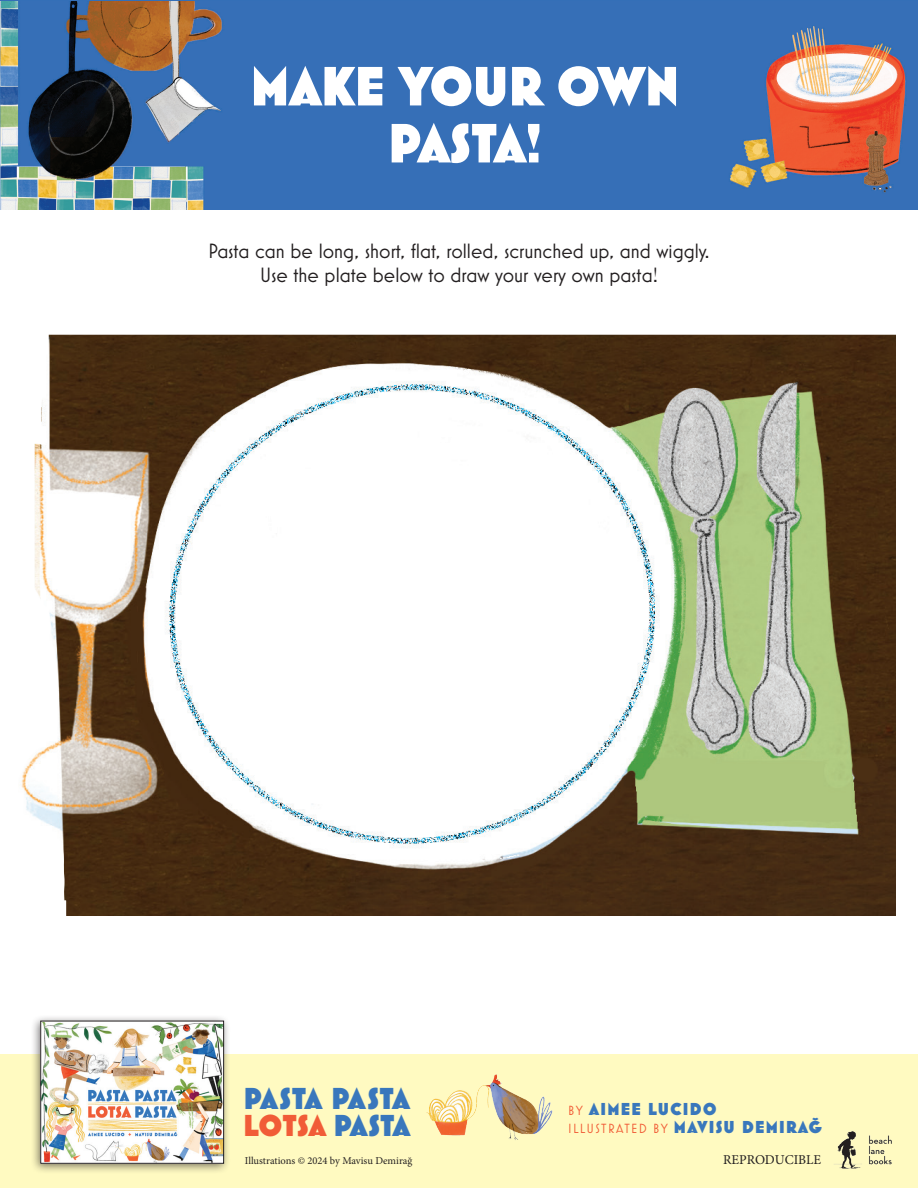
<style>
.page{position:relative;width:918px;height:1188px;background:#fff}
.page>*{position:absolute;margin:0;border:0;box-sizing:border-box;transform-origin:0 0}
.t1{font:800 56.25px/57px "Mostra Nuova";color:#fff;text-align:center}
.t2{font:800 30.75px/26.5px "Mostra Nuova";color:#3977bc}
.t3{font:21px/24px "Mostra Nuova";color:#231f20;text-align:center}
.t4{font:800 17.55px "Mostra Nuova";letter-spacing:.075em;color:#3977bc}
.t5{font:13.5px "Mostra Nuova";letter-spacing:.1em;color:#f15c37}
.t6{font:13.5px "Minion Pro";color:#231f20}
.t7{font:10.5px "Minion Pro";color:#231f20}
.s1{color:#f15c37}
.s2{font-weight:400;font-size:13.5px;color:#f15c37}
.s3{font-weight:800;font-size:17.55px;color:#3977bc}
</style>
<div class="page">
<img style="left:0;top:2px;width:918px;height:208px">
<div style="left:0;top:1054px;width:918px;height:133px;background:#fffac1"></div>
<div style="left:30px;top:1014px;width:201px;height:160px;background:#231f20;opacity:.6"></div>
<img style="left:42px;top:1023px;width:180px;height:139px">
<div style="left:40px;top:1021px;width:184px;height:143px;border:1px solid #231f20"></div>
<img style="left:834px;top:1131px;width:58px;height:38px">
<img style="left:427px;top:1074px;width:126px;height:66px">
<img style="left:21px;top:334px;width:874px;height:582px">
<h1 class="t1" style="left:251px;top:58px;width:430px">MAKE YOUR OWN<br>PASTA!</h1>
<p class="t3" style="left:208px;top:239px;width:503px">Pasta can be long, short, flat, rolled, scrunched up, and wiggly.<br>Use the plate below to draw your very own pasta!</p>
<h2 class="t2" style="left:243px;top:1085px;width:168px">PASTA PASTA<br><span class="s1">LOTSA</span> PASTA</h2>
<p class="t4" style="left:568px;top:1098px;width:150px"><span class="s2">BY</span> AIMEE LUCIDO</p>
<p class="t5" style="left:568px;top:1121px;width:255px">ILLUSTRATED BY <span class="s3">MAVISU DEMIRAĞ</span></p>
<p class="t7" style="left:245px;top:1154px;width:169px">Illustrations © 2024 by Mavisu Demirağ</p>
<p class="t6" style="left:723px;top:1151px;width:99px">REPRODUCIBLE</p>
</div>
